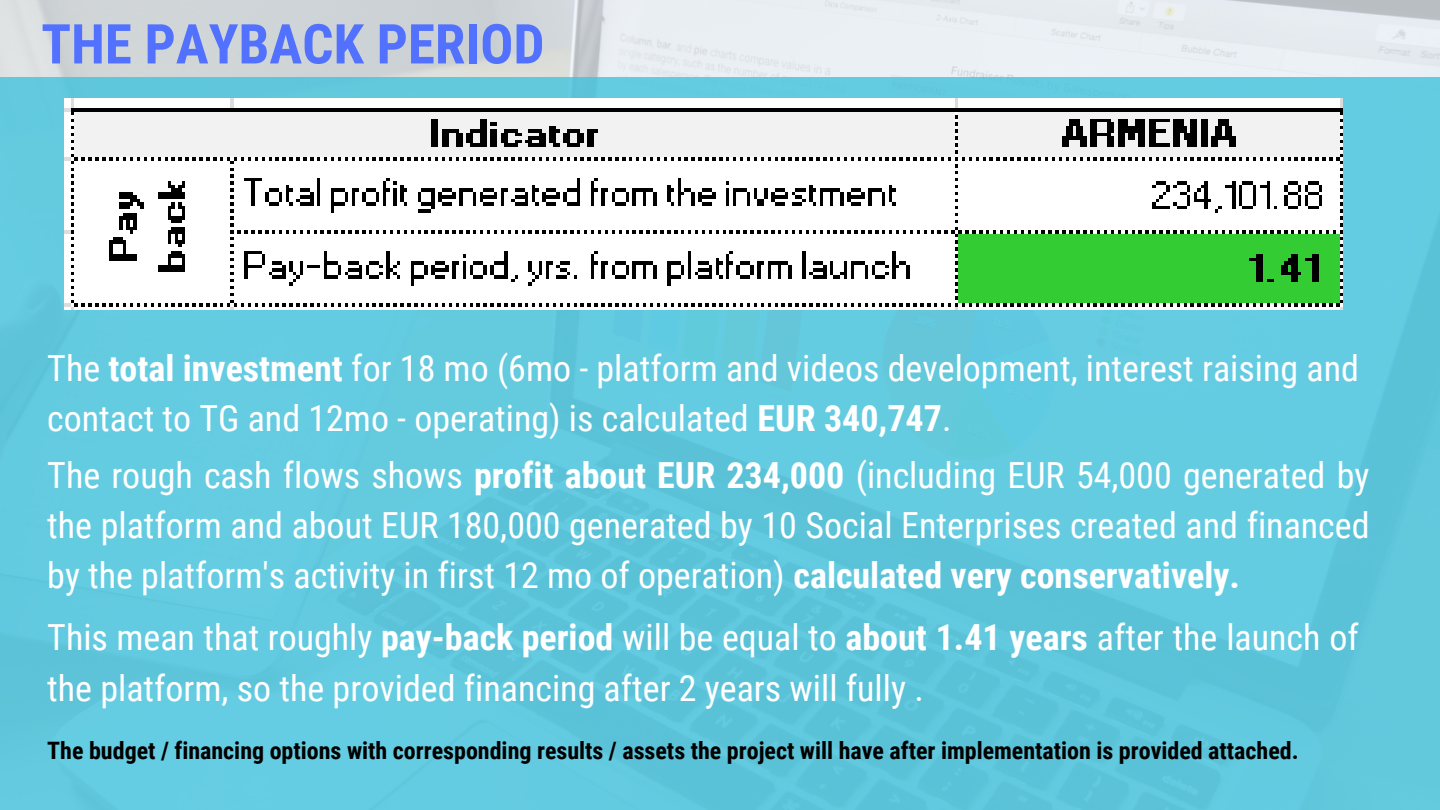
<style>
.page{position:relative;width:1440px;height:810px;background:#fff}
.page>*{position:absolute;margin:0;border:0;box-sizing:border-box;transform-origin:0 0}
.t1{font:700 55px "Roboto Condensed";color:#5271ff}
.t2{font:36px/50.2px "Roboto Condensed";color:#fff}
.t3{font:700 24px "Roboto Condensed";color:#000}
.s1{font-weight:700}
</style>
<div class="page">
<img style="left:0;top:0;width:1440px;height:77px">
<div style="left:0;top:77px;width:1440px;height:733px;background:#63cbe0"></div>
<img style="left:64px;top:99px;width:1278px;height:210px">
<h1 class="t1" style="left:41px;top:12px;width:505px">THE PAYBACK PERIOD</h1>
<p class="t2" style="left:47px;top:343px;width:1313px">The <span class="s1">total investment</span> for 18 mo (6mo - platform and videos development, interest raising and contact to TG and 12mo - operating) is calculated <span class="s1">EUR 340,747</span>.</p>
<p class="t2" style="left:47px;top:450px;width:1324px;text-align:justify">The rough cash flows shows <span class="s1">profit about EUR 234,000</span> (including EUR 54,000 generated by the platform and about EUR 180,000 generated by 10 Social Enterprises created and financed by the platform's activity in first 12 mo of operation) <span class="s1">calculated very conservatively.</span></p>
<p class="t2" style="left:47px;top:613px;width:1313px">This mean that roughly <span class="s1">pay-back period</span> will be equal to <span class="s1">about 1.41 years</span> after the launch of the platform, so the provided financing after 2 years will fully .</p>
<p class="t3" style="left:47px;top:737px;width:1253px">The budget / financing options with corresponding results / assets the project will have after implementation is provided attached.</p>
</div>
